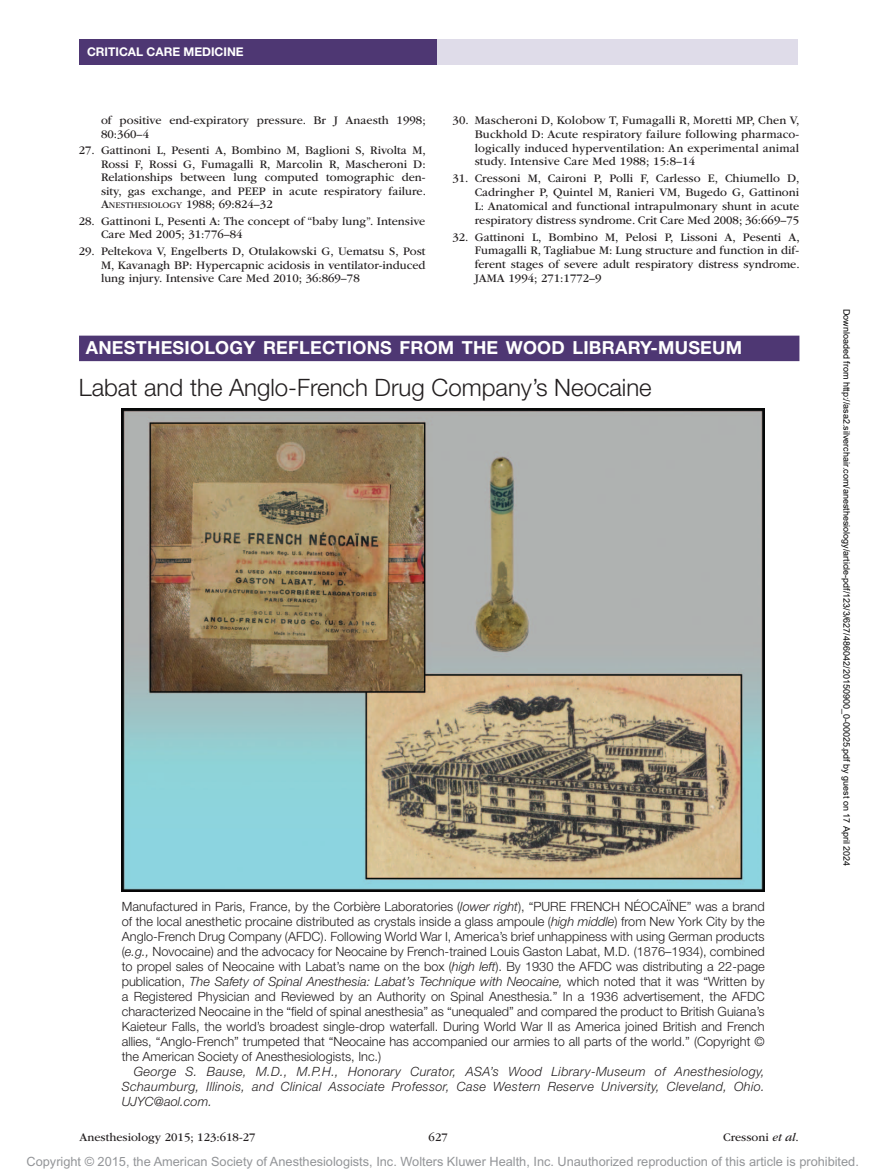
<style>
.page{position:relative;width:878px;height:1175px;background:#fff}
.page>*{position:absolute;margin:0;border:0;box-sizing:border-box;transform-origin:0 0}
.t1{font:300 24px "Helvetica Neue";color:#231f20}
.t2{font:700 18px "Helvetica Neue LT Std";letter-spacing:.015em;color:#fff}
.t3{font:300 12.75px/15px "Helvetica Neue";color:#231f20;text-align:justify}
.t4{font:italic 300 12.75px/15px "Helvetica Neue";letter-spacing:.025em;color:#231f20;text-align:justify}
.t5{font:12.75px "Arial MT Std";color:#939598}
.t6{font:12px/13.8px "ITC Garamond Std";color:#231f20;text-align:justify}
.t7{font:700 12px "Helvetica Neue LT Std";color:#fff}
.t8{font:9px "Arial";color:#000}
.t9{font:9px "ITC Garamond Std";color:#231f20}
.s1{font-size:12px}
.s2{font-style:italic}
</style>
<div class="page">
<div style="left:432px;top:39px;width:365px;height:26px;background:#dfdce9"></div>
<div style="left:79px;top:39px;width:357px;height:25px;background:#4e3773"></div>
<div style="left:79px;top:335px;width:720px;height:26px;background:#4e3773"></div>
<img style="left:122px;top:409px;width:642px;height:482px">
<p class="t7" style="left:87px;top:44px;width:158px">CRITICAL CARE MEDICINE</p>
<p class="t6" style="left:101px;top:114px;width:326px">of positive end-expiratory pressure. Br J Anaesth 1998;<br>80:360–4</p>
<p class="t6" style="left:101px;top:144px;width:326px;text-indent:-22px">27. Gattinoni L, Pesenti A, Bombino M, Baglioni S, Rivolta M, Rossi F, Rossi G, Fumagalli R, Marcolin R, Mascheroni D:<br>Relationships between lung computed tomographic den&shy;sity, gas exchange, and PEEP in acute respiratory failure.</p>
<p class="t9" style="left:101px;top:200px;width:15px"><span class="s1">A</span>nesthesiology</p>
<p class="t6" style="left:186px;top:198px;width:88px">1988; 69:824–32</p>
<p class="t6" style="left:101px;top:214px;width:326px;text-indent:-22px">28. Gattinoni L, Pesenti A: The concept of “baby lung”. Intensive<br>Care Med 2005; 31:776–84</p>
<p class="t6" style="left:101px;top:244px;width:326px;text-indent:-22px">29. Peltekova V, Engelberts D, Otulakowski G, Uematsu S, Post M, Kavanagh BP: Hypercapnic acidosis in ventilator-induced lung injury. Intensive Care Med 2010; 36:869–78</p>
<p class="t6" style="left:474px;top:113px;width:326px;text-indent:-22px">30. Mascheroni D, Kolobow T, Fumagalli R, Moretti MP, Chen V, Buckhold D: Acute respiratory failure following pharmaco&shy;logically induced hyperventilation: An experimental animal study. Intensive Care Med 1988; 15:8–14</p>
<p class="t6" style="left:474px;top:172px;width:326px;text-indent:-22px">31. Cressoni M, Caironi P, Polli F, Carlesso E, Chiumello D, Cadringher P, Quintel M, Ranieri VM, Bugedo G, Gattinoni L: Anatomical and functional intrapulmonary shunt in acute respiratory distress syndrome. Crit Care Med 2008; 36:669–75</p>
<p class="t6" style="left:474px;top:230px;width:326px;text-indent:-22px">32. Gattinoni L, Bombino M, Pelosi P, Lissoni A, Pesenti A, Fumagalli R, Tagliabue M: Lung structure and function in dif&shy;ferent stages of severe adult respiratory distress syndrome.<br>JAMA 1994; 271:1772–9</p>
<h2 class="t2" style="left:86px;top:336px;width:657px">ANESTHESIOLOGY REFLECTIONS FROM THE WOOD LIBRARY-MUSEUM</h2>
<h1 class="t1" style="left:79px;top:372px;width:574px">Labat and the Anglo-French Drug Company’s Neocaine</h1>
<p class="t3" style="left:122px;top:898px;width:644px">Manufactured in Paris, France, by the Corbière Laboratories (<span class="s2">lower right</span>), “PURE FRENCH NÉOCAÏNE” was a brand of the local anesthetic procaine distributed as crystals inside a glass ampoule (<span class="s2">high middle</span>) from New York City by the Anglo-French Drug Company (AFDC). Following World War I, America’s brief unhappiness with using German products (<span class="s2">e.g.,</span> Novocaine) and the advocacy for Neocaine by French-trained Louis Gaston Labat, M.D. (1876–1934), combined to propel sales of Neocaine with Labat’s name on the box (<span class="s2">high left</span>). By 1930 the AFDC was distributing a 22-page publication, <span class="s2">The Safety of Spinal Anesthesia: Labat’s Technique with Neocaine,</span> which noted that it was “Written by a Registered Physician and Reviewed by an Authority on Spinal Anesthesia.” In a 1936 advertisement, the AFDC characterized Neocaine in the “field of spinal anesthesia” as “unequaled” and compared the product to British Guiana’s Kaieteur Falls, the world’s broadest single-drop waterfall. During World War II as America joined British and French allies, “Anglo-French” trumpeted that “Neocaine has accompanied our armies to all parts of the world.” (Copyright © the American Society of Anesthesiologists, Inc.)</p>
<p class="t4" style="left:122px;top:1063px;width:644px;text-indent:12px">George S. Bause, M.D., M.P.H., Honorary Curator, ASA’s Wood Library-Museum of Anesthesiology, Schaumburg, Illinois, and Clinical Associate Professor, Case Western Reserve University, Cleveland, Ohio.<br>UJYC@aol.com.</p>
<p class="t6" style="left:80px;top:1130px;width:177px">Anesthesiology 2015; 123:618-27</p>
<p class="t6" style="left:428px;top:1130px;width:21px">627</p>
<p class="t6" style="left:723px;top:1130px;width:77px">Cressoni <span class="s2">et al</span>.</p>
<p class="t8" style="left:850px;top:309px;width:559px;rotate:90deg">Downloaded from http://asa2.silverchair.com/anesthesiology/article-pdf/123/3/627/486042/20150900_0-00025.pdf by guest on 17 April 2024</p>
<p class="t5" style="left:27px;top:1154px;width:833px">Copyright © 2015, the American Society of Anesthesiologists, Inc. Wolters Kluwer Health, Inc. Unauthorized reproduction of this article is prohibited.</p>
</div>
